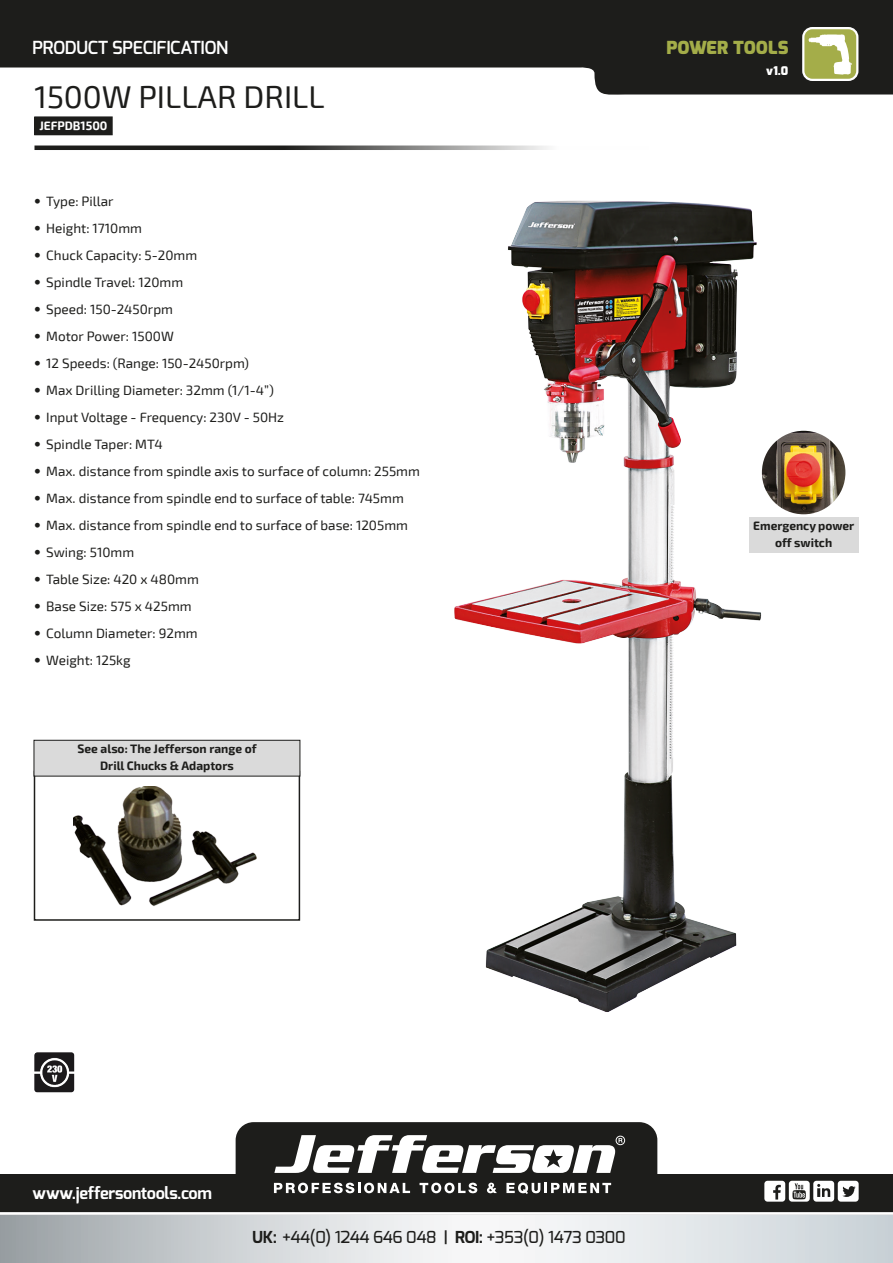
<style>
.page{position:relative;width:893px;height:1263px;background:#fff}
.page>*{position:absolute;margin:0;border:0;box-sizing:border-box;transform-origin:0 0}
.t1{font:31.5px "Exo 2";color:#1d1d1b}
.t2{font:600 18px "Exo";letter-spacing:-.02em;color:#fff}
.t3{font:900 18px "Exo";color:#a4ad49}
.t4{font:500 16.5px "Exo";letter-spacing:-.02em;color:#1d1d1b}
.t5{font:700 16.5px "Exo";letter-spacing:-.02em;color:#fff}
.t6{font:13.5px "Exo 2";color:#1d1d1b}
.Features{font:700 12px/16.5px "Exo 2";color:#1d1d1b;text-align:center}
.Product_Code{font:700 12px "Exo 2";color:#fff}
.t7{font:900 12px "Exo";color:#fff}
.s1{font-family:"Helvetica Neue LT Std";font-weight:700}
.s2{font-weight:700}
.s3{font-weight:600}
</style>
<div class="page">
<div style="left:0;top:1175px;width:893px;height:39px;background:#1d1d1b"></div>
<svg style="left:0;top:0;width:893px;height:95px;fill:#1d1d1b"></svg>
<div style="left:236px;top:1122px;width:421px;height:72px;background:#1d1d1b"></div>
<div style="left:0;top:1211px;width:893px;height:7px;background:#1d1d1b;opacity:.75"></div>
<div style="left:789px;top:1181px;width:21px;height:21px;background:#fff;border-radius:3px"></div>
<svg style="left:792px;top:1183px;width:14px;height:16px"></svg>
<div style="left:813px;top:1181px;width:21px;height:21px;background:#fff;border-radius:3px"></div>
<svg style="left:817px;top:1184px;width:13px;height:13px"></svg>
<div style="left:838px;top:1181px;width:21px;height:21px;background:#fff;border-radius:3px"></div>
<svg style="left:842px;top:1186px;width:14px;height:11px"></svg>
<div style="left:764px;top:1181px;width:21px;height:21px;background:#fff;border-radius:3px"></div>
<svg style="left:773px;top:1185px;width:8px;height:14px"></svg>
<svg style="left:0;top:1215px;width:893px;height:48px"></svg>
<svg style="left:274px;top:1183px;width:136px;height:10px"></svg>
<svg style="left:420px;top:1183px;width:57px;height:10px"></svg>
<svg style="left:487px;top:1183px;width:10px;height:10px"></svg>
<svg style="left:506px;top:1183px;width:105px;height:11px"></svg>
<svg style="left:274px;top:1135px;width:351px;height:38px"></svg>
<div style="left:803px;top:28px;width:54px;height:52px;background:#a4ad49;border-radius:9px"></div>
<div style="left:802px;top:27px;width:56px;height:54px;border:2px solid #fff;border-radius:9px"></div>
<svg style="left:34px;top:146px;width:514px;height:4px;background:#545453"></svg>
<svg style="left:809px;top:34px;width:43px;height:41px"></svg>
<div style="left:35px;top:117px;width:77px;height:18px;background:#1d1d1b"></div>
<img style="left:454px;top:200px;width:321px;height:812px">
<img style="left:762px;top:431px;width:83px;height:83px;border-radius:42px">
<div style="left:749px;top:517px;width:110px;height:36px;background:#dadada"></div>
<img style="left:34px;top:1052px;width:40px;height:40px">
<div style="left:34px;top:771px;width:266px;height:150px;border:2px solid #1d1d1b"></div>
<div style="left:34px;top:740px;width:266px;height:36px;background:#dadada"></div>
<div style="left:34px;top:740px;width:266px;height:36px;border:1px solid #1d1d1b"></div>
<img style="left:74px;top:787px;width:183px;height:119px">
<h2 class="t2" style="left:33px;top:36px;width:197px">PRODUCT SPECIFICATION</h2>
<p class="t1" style="left:34px;top:79px;width:292px">1500W PILLAR DRILL</p>
<p class="Product_Code" style="left:39px;top:119px;width:70px">JEFPDB1500</p>
<p class="t6" style="left:34px;top:193px;width:81px"><span class="s1">•</span> Type: Pillar</p>
<p class="t6" style="left:34px;top:220px;width:109px"><span class="s1">•</span> Height: 1710mm</p>
<p class="t6" style="left:34px;top:247px;width:165px"><span class="s1">•</span> Chuck Capacity: 5-20mm</p>
<p class="t6" style="left:34px;top:274px;width:150px"><span class="s1">•</span> Spindle Travel: 120mm</p>
<p class="t6" style="left:34px;top:301px;width:140px"><span class="s1">•</span> Speed: 150-2450rpm</p>
<p class="t6" style="left:34px;top:328px;width:141px"><span class="s1">•</span> Motor Power: 1500W</p>
<p class="t6" style="left:34px;top:355px;width:216px"><span class="s1">•</span> 12 Speeds: (Range: 150-2450rpm)</p>
<p class="t6" style="left:34px;top:382px;width:241px"><span class="s1">•</span> Max Drilling Diameter: 32mm (1/1-4”)</p>
<p class="t6" style="left:34px;top:409px;width:251px"><span class="s1">•</span> Input Voltage - Frequency: 230V - 50Hz</p>
<p class="t6" style="left:34px;top:436px;width:130px"><span class="s1">•</span> Spindle Taper: MT4</p>
<p class="t6" style="left:34px;top:463px;width:387px"><span class="s1">•</span> Max. distance from spindle axis to surface of column: 255mm</p>
<p class="t6" style="left:34px;top:490px;width:371px"><span class="s1">•</span> Max. distance from spindle end to surface of table: 745mm</p>
<p class="t6" style="left:34px;top:517px;width:375px"><span class="s1">•</span> Max. distance from spindle end to surface of base: 1205mm</p>
<p class="t6" style="left:34px;top:544px;width:101px"><span class="s1">•</span> Swing: 510mm</p>
<p class="t6" style="left:34px;top:571px;width:166px"><span class="s1">•</span> Table Size: 420 x 480mm</p>
<p class="t6" style="left:34px;top:598px;width:159px"><span class="s1">•</span> Base Size: 575 x 425mm</p>
<p class="t6" style="left:34px;top:625px;width:165px"><span class="s1">•</span> Column Diameter: 92mm</p>
<p class="t6" style="left:34px;top:652px;width:98px"><span class="s1">•</span> Weight: 125kg</p>
<p class="Features" style="left:78px;top:741px;width:180px">See also: The Jefferson range of<br>Drill Chucks &amp; Adaptors</p>
<h2 class="t3" style="left:666px;top:36px;width:123px">POWER TOOLS</h2>
<p class="t7" style="left:766px;top:63px;width:24px">v1.0</p>
<p class="Features" style="left:753px;top:518px;width:103px">Emergency power</p>
<p class="Features" style="left:775px;top:534px;width:59px">off switch</p>
<p class="t5" style="left:33px;top:1182px;width:181px">www.jeffersontools.com</p>
<p class="t4" style="left:252px;top:1227px;width:375px"><span class="s2">UK:</span> +44(0) 1244 646 048 <span class="s3">|</span> <span class="s2">ROI:</span> +353(0) 1473 0300</p>
</div>
